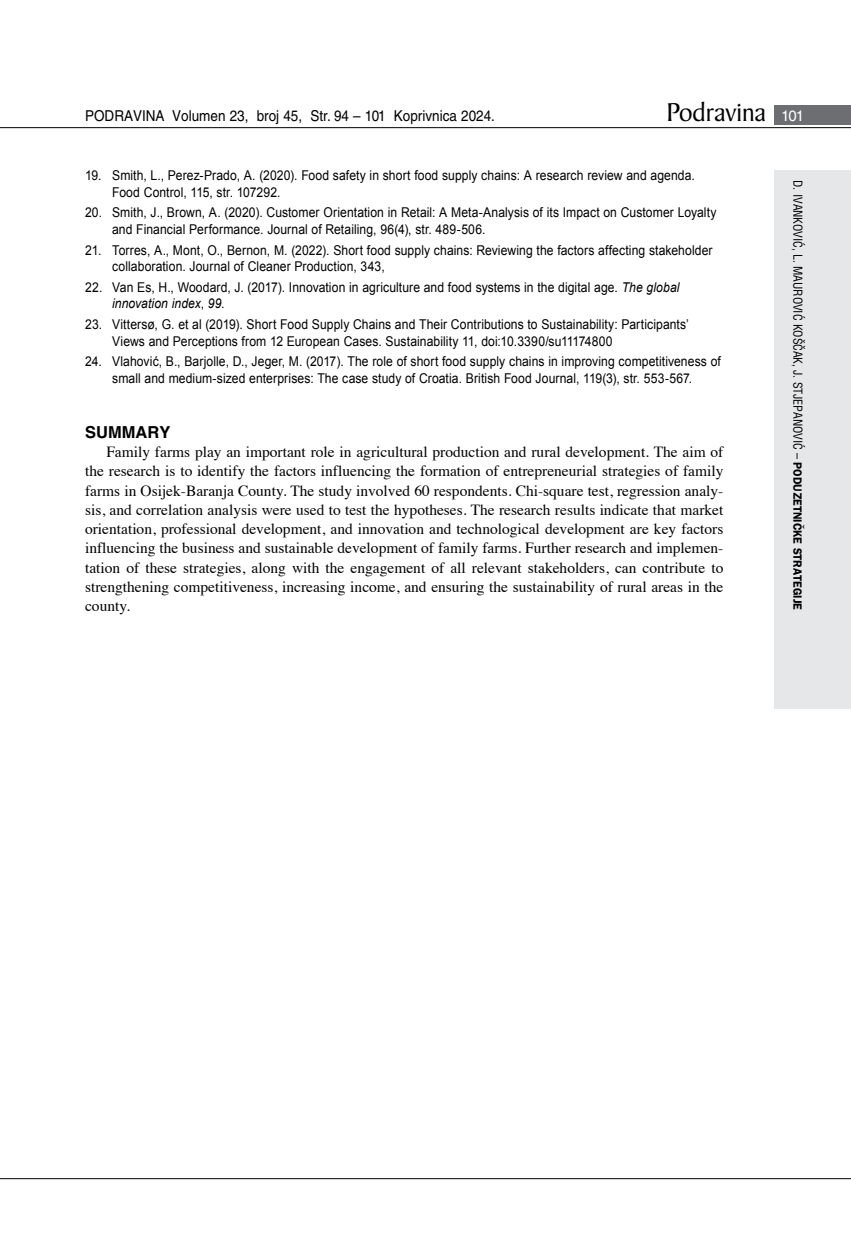
<style>
.page{position:relative;width:851px;height:1234px;background:#fff}
.page>*{position:absolute;margin:0;border:0;box-sizing:border-box;transform-origin:0 0}
.t1{font:27.6px "Baker Signet BT";color:#000}
.t2{font:700 16.5px "Helvetica LT Skin 29";color:#000}
.t3{font:15.45px/19.2px "Times";color:#000;text-align:justify}
.t4{font:15px "Helvetica LT Skin 29";color:#000;scale:.9 1}
.t5{font:13.5px/16.5px "Arial";letter-spacing:.005em;color:#000;scale:.9 1}
.t6{font:condensed 12px "Helvetica LT Skin 29";letter-spacing:-.005em;color:#000}
.s1{font-family:"Helvetica LT Skin 29";font-size:15px;color:#fff}
.s2{font-style:italic}
.s3{font-family:"ITC Franklin Gothic Skin 29";font-weight:600;font-stretch:normal}
</style>
<div class="page">
<div style="left:774px;top:170px;width:76px;height:538px;background:#e6e7e8"></div>
<div style="left:774px;top:105px;width:76px;height:19px;background:#6d6e71"></div>
<hr style="left:0;top:127px;width:850px;height:1px;background:#000">
<hr style="left:0;top:1177px;width:850px;height:1px;background:#000">
<p class="t4" style="left:85px;top:107px;width:457px">PODRAVINA Volumen 23, broj 45, Str. 94 – 101 Koprivnica 2024.</p>
<h1 class="t1" style="left:666px;top:95px;width:139px">Podravina <span class="s1">101</span></h1>
<p class="t5" style="left:112px;top:167px;width:649px;text-indent:-27px">19. Smith, L., Perez-Prado, A. (2020). Food safety in short food supply chains: A research review and agenda.<br>Food Control, 115, str. 107292.</p>
<p class="t5" style="left:112px;top:204px;width:673px;text-indent:-27px">20. Smith, J., Brown, A. (2020). Customer Orientation in Retail: A Meta-Analysis of its Impact on Customer Loyalty and Financial Performance. Journal of Retailing, 96(4), str. 489-506.</p>
<p class="t5" style="left:112px;top:242px;width:668px;text-indent:-27px">21. Torres, A., Mont, O., Bernon, M. (2022). Short food supply chains: Reviewing the factors affecting stakeholder collaboration. Journal of Cleaner Production, 343,</p>
<p class="t5" style="left:112px;top:279px;width:631px;text-indent:-27px">22. Van Es, H., Woodard, J. (2017). Innovation in agriculture and food systems in the digital age. <span class="s2">The global innovation index</span>, <span class="s2">99</span>.</p>
<p class="t5" style="left:112px;top:316px;width:642px;text-indent:-27px">23. Vittersø, G. et al (2019). Short Food Supply Chains and Their Contributions to Sustainability: Participants’<br>Views and Perceptions from 12 European Cases. Sustainability 11, doi:10.3390/su11174800</p>
<p class="t5" style="left:85px;top:353px;width:707px;text-align:center">24. Vlahović, B., Barjolle, D., Jeger, M. (2017). The role of short food supply chains in improving competitiveness of small and medium-sized enterprises: The case study of Croatia. British Food Journal, 119(3), str. 553-567.</p>
<p class="t2" style="left:85px;top:422px;width:87px">SUMMARY</p>
<p class="t3" style="left:85px;top:441px;width:639px;text-indent:21px">Family farms play an important role in agricultural production and rural development. The aim of the research is to identify the factors influencing the formation of entrepreneurial strategies of family farms in Osijek-Baranja County. The study involved 60 respondents. Chi-square test, regression analy&shy;sis, and correlation analysis were used to test the hypotheses. The research results indicate that market orientation, professional development, and innovation and technological development are key factors influencing the business and sustainable development of family farms. Further research and implemen&shy;tation of these strategies, along with the engagement of all relevant stakeholders, can contribute to strengthening competitiveness, increasing income, and ensuring the sustainability of rural areas in the county.</p>
<p class="t6" style="left:805px;top:180px;width:431px;rotate:90deg">D. IVANKOVIĆ, L. MAUROVIĆ KOŠČAK, J. STJEPANOVIĆ – <span class="s3">PODUZETNIČKE STRATEGIJE</span></p>
</div>
